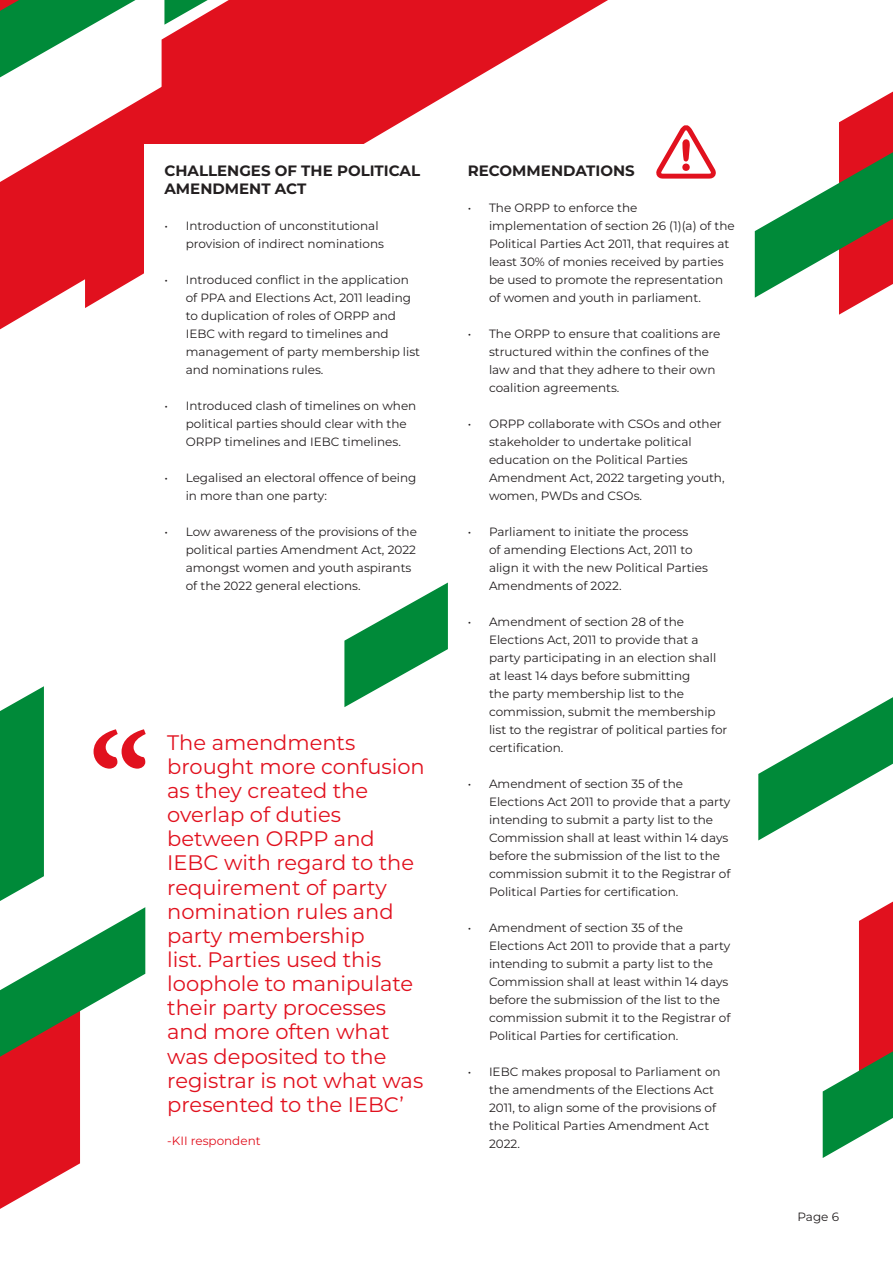
<style>
.page{position:relative;width:893px;height:1263px;background:#fff}
.page>*{position:absolute;margin:0;border:0;box-sizing:border-box;transform-origin:0 0}
.Heading_1{font:21px/24.2px "Montserrat";color:#e1111e}
.Heading_1-2{font:700 15px/18px "Montserrat";color:#231f20}
.Heading_1-3{font:12px/18px "Montserrat";color:#231f20}
.Heading_1-4{font:12px "Montserrat";color:#e1111e}
</style>
<div class="page">
<svg style="left:536px;top:0;width:72px;height:43px"></svg>
<svg style="left:0;top:0;width:536px;height:329px"></svg>
<svg style="left:0;top:907px;width:145px;height:302px"></svg>
<svg style="left:823px;top:901px;width:70px;height:257px"></svg>
<svg style="left:755px;top:92px;width:138px;height:223px"></svg>
<svg style="left:162px;top:0;width:317px;height:187px;background:#e4303b"></svg>
<svg style="left:0;top:0;width:136px;height:77px"></svg>
<svg style="left:0;top:686px;width:44px;height:215px;background:#1d9750"></svg>
<svg style="left:94px;top:729px;width:52px;height:40px"></svg>
<svg style="left:656px;top:125px;width:60px;height:54px"></svg>
<div style="left:682px;top:164px;width:8px;height:7px;background:#e1111e;border-radius:50%"></div>
<svg style="left:344px;top:582px;width:104px;height:125px"></svg>
<svg style="left:758px;top:697px;width:135px;height:143px"></svg>
<div style="left:145px;top:145px;width:297px;height:225px;background:#fff"></div>
<svg style="left:164px;top:0;width:44px;height:25px"></svg>
<p class="Heading_1-2" style="left:164px;top:161px;width:257px">CHALLENGES OF THE POLITICAL<br>AMENDMENT ACT</p>
<p class="Heading_1-3" style="left:186px;top:217px;width:200px;text-indent:-21px">• Introduction of unconstitutional provision of indirect nominations</p>
<p class="Heading_1-3" style="left:186px;top:271px;width:236px;text-indent:-21px">• Introduced conflict in the application of PPA and Elections Act, 2011 leading to duplication of roles of ORPP and IEBC with regard to timelines and management of party membership list and nominations rules.</p>
<p class="Heading_1-3" style="left:186px;top:397px;width:232px;text-indent:-21px">• Introduced clash of timelines on when political parties should clear with the<br>ORPP timelines and IEBC timelines.</p>
<p class="Heading_1-3" style="left:186px;top:469px;width:232px;text-indent:-21px">• Legalised an electoral offence of being in more than one party:</p>
<p class="Heading_1-3" style="left:186px;top:523px;width:233px;text-indent:-21px">• Low awareness of the provisions of the political parties Amendment Act, 2022 amongst women and youth aspirants of the 2022 general elections.</p>
<p class="Heading_1" style="left:167px;top:729px;width:259px">The amendments brought more confusion as they created the overlap of duties between ORPP and<br>IEBC with regard to the requirement of party nomination rules and party membership<br>list. Parties used this loophole to manipulate their party processes and more often what was deposited to the registrar is not what was presented to the IEBC’</p>
<p class="Heading_1-4" style="left:167px;top:1133px;width:95px">-KII respondent</p>
<p class="Heading_1-2" style="left:468px;top:161px;width:169px">RECOMMENDATIONS</p>
<p class="Heading_1-3" style="left:489px;top:199px;width:247px;text-indent:-21px">• The ORPP to enforce the implementation of section 26 (1)(a) of the Political Parties Act 2011, that requires at least 30% of monies received by parties be used to promote the representation of women and youth in parliament.</p>
<p class="Heading_1-3" style="left:489px;top:325px;width:233px;text-indent:-21px">• The ORPP to ensure that coalitions are structured within the confines of the law and that they adhere to their own coalition agreements.</p>
<p class="Heading_1-3" style="left:489px;top:415px;width:237px;text-indent:-21px">• ORPP collaborate with CSOs and other stakeholder to undertake political education on the Political Parties Amendment Act, 2022 targeting youth, women, PWDs and CSOs.</p>
<p class="Heading_1-3" style="left:489px;top:523px;width:220px;text-indent:-21px">• Parliament to initiate the process<br>of amending Elections Act, 2011 to align it with the new Political Parties<br>Amendments of 2022.</p>
<p class="Heading_1-3" style="left:489px;top:613px;width:240px;text-indent:-21px">• Amendment of section 28 of the Elections Act, 2011 to provide that a party participating in an election shall at least 14 days before submitting<br>the party membership list to the commission, submit the membership list to the registrar of political parties for certification.</p>
<p class="Heading_1-3" style="left:489px;top:775px;width:243px;text-indent:-21px">• Amendment of section 35 of the Elections Act 2011 to provide that a party intending to submit a party list to the Commission shall at least within 14 days before the submission of the list to the commission submit it to the Registrar of Political Parties for certification.</p>
<p class="Heading_1-3" style="left:489px;top:919px;width:243px;text-indent:-21px">• Amendment of section 35 of the Elections Act 2011 to provide that a party intending to submit a party list to the Commission shall at least within 14 days before the submission of the list to the commission submit it to the Registrar of Political Parties for certification.</p>
<p class="Heading_1-3" style="left:489px;top:1063px;width:233px;text-indent:-21px">• IEBC makes proposal to Parliament on the amendments of the Elections Act<br>2011, to align some of the provisions of the Political Parties Amendment Act<br>2022.</p>
<p class="Heading_1-3" style="left:797px;top:1207px;width:43px">Page 6</p>
</div>
